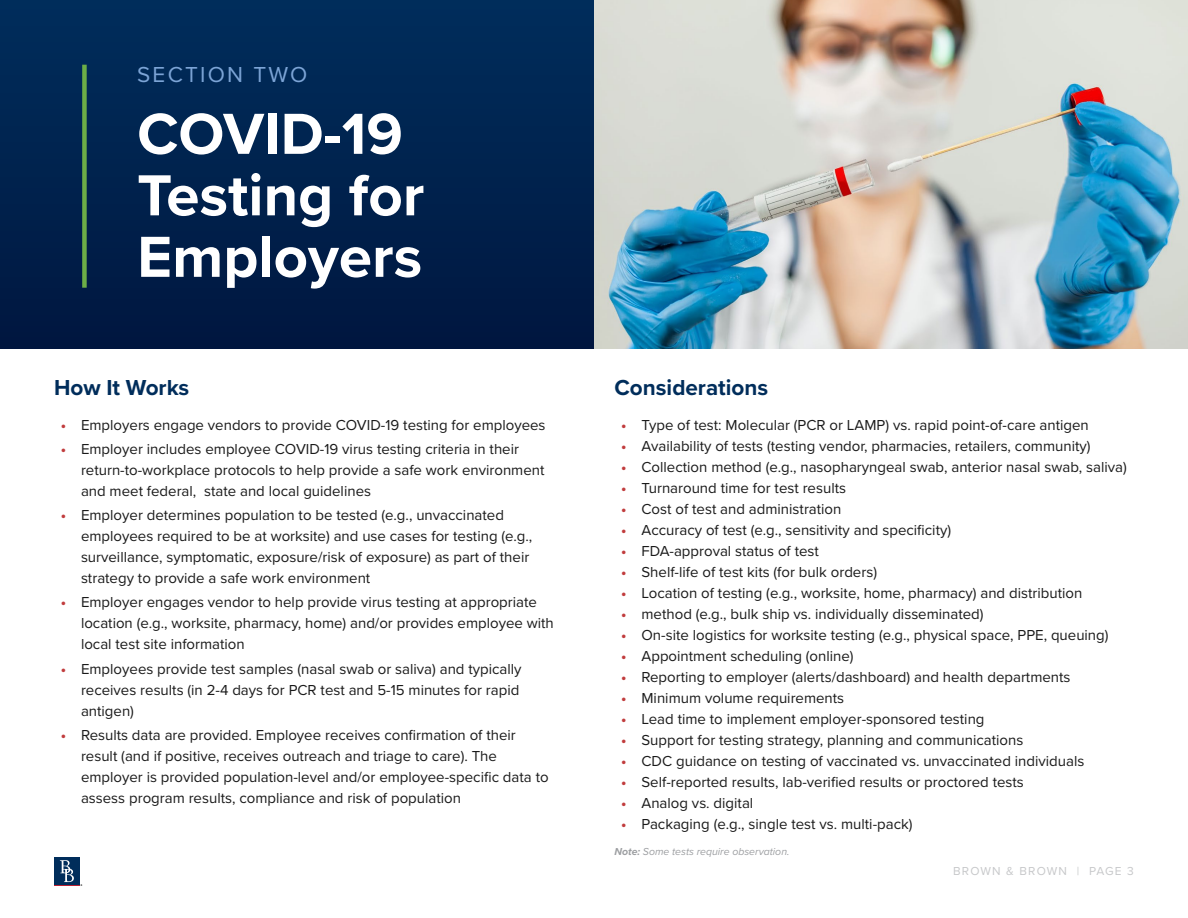
<style>
.page{position:relative;width:1188px;height:918px;background:#fff}
.page>*{position:absolute;margin:0;border:0;box-sizing:border-box;transform-origin:0 0}
.t1{font:700 60px/61.5px "Proxima Nova";color:#fff}
.t2{font:700 22.5px "Proxima Nova";color:#002d5b}
.t3{font:22.5px "Proxima Nova";letter-spacing:.1em;color:#7ca4d6}
.t4{font:15px/21px "Proxima Nova";color:#1a1a1a}
.t5{font:12px "Proxima Nova";letter-spacing:.1em;color:#c7c8ca}
.t6{font:italic 10.5px "Proxima Nova";color:#9d9fa2}
.s1{font-weight:700;color:#c13c3d}
.s2{font-weight:700}
</style>
<div class="page">
<img style="left:594px;top:0;width:594px;height:349px">
<div style="left:0;top:0;width:594px;height:349px;background:linear-gradient(to right,#00224e,#00224e)"></div>
<div style="left:82px;top:65px;width:5px;height:223px;background:#6cae47"></div>
<div style="left:54px;top:857px;width:26px;height:28px;background:#002d5b"></div>
<svg style="left:54px;top:860px;width:28px;height:26px"></svg>
<h2 class="t3" style="left:137px;top:58px;width:172px">SECTION TWO</h2>
<h1 class="t1" style="left:137px;top:102px;width:289px">COVID-19<br>Testing for<br>Employers</h1>
<h2 class="t2" style="left:54px;top:371px;width:137px">How It Works</h2>
<p class="t4" style="left:61px;top:413px;width:486px"><span class="s1">•</span> Employers engage vendors to provide COVID-19 testing for employees</p>
<p class="t4" style="left:81px;top:438px;width:465px;text-indent:-20px"><span class="s1">•</span> Employer includes employee COVID-19 virus testing criteria in their return-to-workplace protocols to help provide a safe work environment and meet federal, state and local guidelines</p>
<p class="t4" style="left:81px;top:504px;width:453px;text-indent:-20px"><span class="s1">•</span> Employer determines population to be tested (e.g., unvaccinated employees required to be at worksite) and use cases for testing (e.g., surveillance, symptomatic, exposure/risk of exposure) as part of their strategy to provide a safe work environment</p>
<p class="t4" style="left:81px;top:591px;width:474px;text-indent:-20px"><span class="s1">•</span> Employer engages vendor to help provide virus testing at appropriate location (e.g., worksite, pharmacy, home) and/or provides employee with local test site information</p>
<p class="t4" style="left:81px;top:657px;width:442px;text-indent:-20px"><span class="s1">•</span> Employees provide test samples (nasal swab or saliva) and typically receives results (in 2-4 days for PCR test and 5-15 minutes for rapid antigen)</p>
<p class="t4" style="left:81px;top:724px;width:469px;text-indent:-20px"><span class="s1">•</span> Results data are provided. Employee receives confirmation of their result (and if positive, receives outreach and triage to care). The employer is provided population-level and/or employee-specific data to assess program results, compliance and risk of population</p>
<h2 class="t2" style="left:615px;top:371px;width:155px">Considerations</h2>
<p class="t4" style="left:621px;top:413px;width:469px"><span class="s1">•</span> Type of test: Molecular (PCR or LAMP) vs. rapid point-of-care antigen</p>
<p class="t4" style="left:621px;top:434px;width:471px"><span class="s1">•</span> Availability of tests (testing vendor, pharmacies, retailers, community)</p>
<p class="t4" style="left:621px;top:455px;width:507px"><span class="s1">•</span> Collection method (e.g., nasopharyngeal swab, anterior nasal swab, saliva)</p>
<p class="t4" style="left:621px;top:476px;width:226px"><span class="s1">•</span> Turnaround time for test results</p>
<p class="t4" style="left:621px;top:497px;width:222px"><span class="s1">•</span> Cost of test and administration</p>
<p class="t4" style="left:621px;top:518px;width:331px"><span class="s1">•</span> Accuracy of test (e.g., sensitivity and specificity)</p>
<p class="t4" style="left:621px;top:539px;width:199px"><span class="s1">•</span> FDA-approval status of test</p>
<p class="t4" style="left:621px;top:560px;width:257px"><span class="s1">•</span> Shelf-life of test kits (for bulk orders)</p>
<p class="t4" style="left:621px;top:581px;width:463px"><span class="s1">•</span> Location of testing (e.g., worksite, home, pharmacy) and distribution</p>
<p class="t4" style="left:621px;top:602px;width:364px"><span class="s1">•</span> method (e.g., bulk ship vs. individually disseminated)</p>
<p class="t4" style="left:621px;top:623px;width:489px"><span class="s1">•</span> On-site logistics for worksite testing (e.g., physical space, PPE, queuing)</p>
<p class="t4" style="left:621px;top:644px;width:234px"><span class="s1">•</span> Appointment scheduling (online)</p>
<p class="t4" style="left:621px;top:665px;width:451px"><span class="s1">•</span> Reporting to employer (alerts/dashboard) and health departments</p>
<p class="t4" style="left:621px;top:686px;width:225px"><span class="s1">•</span> Minimum volume requirements</p>
<p class="t4" style="left:621px;top:707px;width:365px"><span class="s1">•</span> Lead time to implement employer-sponsored testing</p>
<p class="t4" style="left:621px;top:728px;width:404px"><span class="s1">•</span> Support for testing strategy, planning and communications</p>
<p class="t4" style="left:621px;top:749px;width:465px"><span class="s1">•</span> CDC guidance on testing of vaccinated vs. unvaccinated individuals</p>
<p class="t4" style="left:621px;top:770px;width:404px"><span class="s1">•</span> Self-reported results, lab-verified results or proctored tests</p>
<p class="t4" style="left:621px;top:791px;width:134px"><span class="s1">•</span> Analog vs. digital</p>
<p class="t4" style="left:621px;top:812px;width:293px"><span class="s1">•</span> Packaging (e.g., single test vs. multi-pack)</p>
<p class="t6" style="left:615px;top:843px;width:177px"><span class="s2">Note:</span> Some tests require observation.</p>
<p class="t5" style="left:953px;top:862px;width:182px">BROWN &amp; BROWN | PAGE 3</p>
</div>
